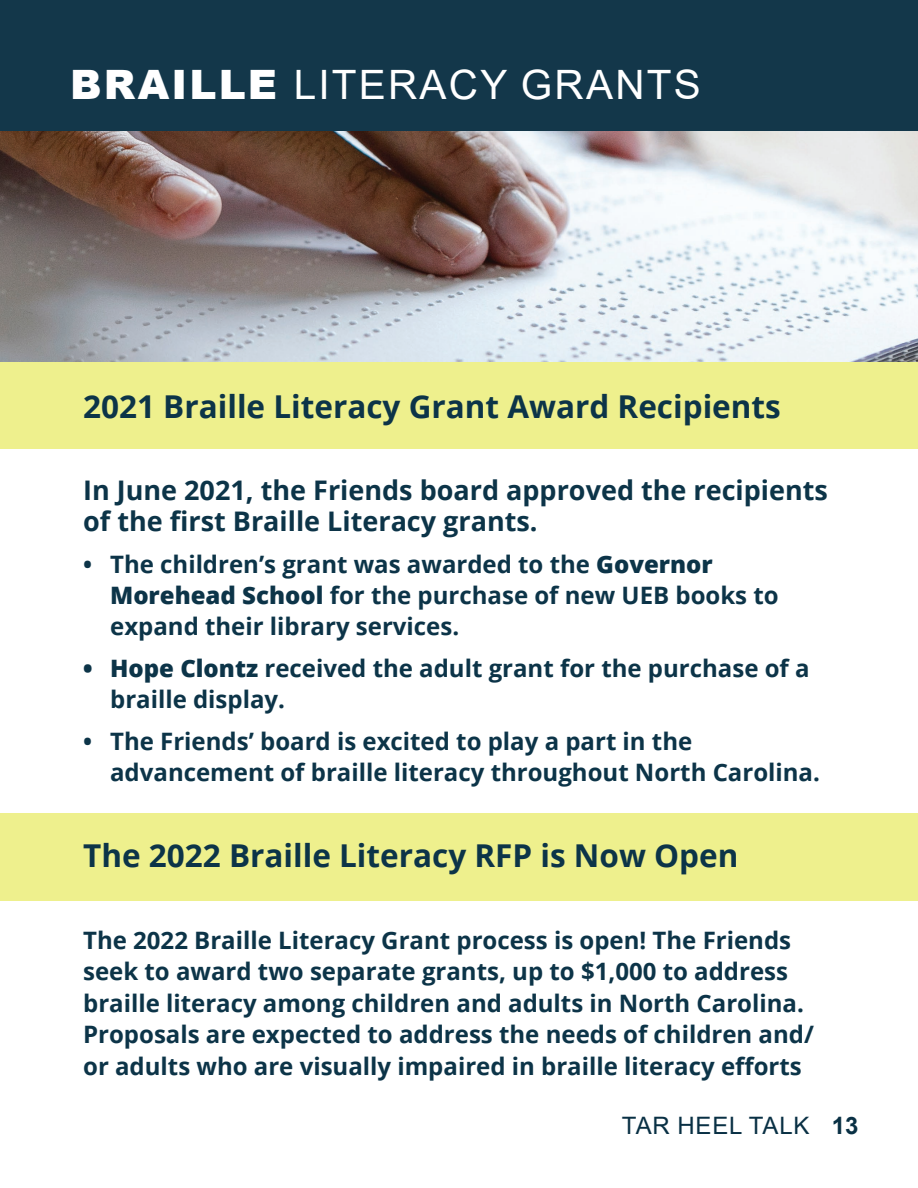
<style>
.page{position:relative;width:918px;height:1188px;background:#fff}
.page>*{position:absolute;margin:0;border:0;box-sizing:border-box;transform-origin:0 0}
.t1{font:40.5px "Arial";letter-spacing:.055em;color:#fff}
.t2{font:700 31.5px "Open Sans";color:#0c3448}
.t3{font:700 27px/31.5px "Open Sans";color:#0c3448}
.t4{font:700 24px/31.5px "Open Sans";color:#0c3448}
.t5{font:24px "Arial";letter-spacing:.035em;color:#093044}
.s1{font-weight:900}
.s2{font-weight:800}
.s3{font-weight:700}
</style>
<div class="page">
<div style="left:0;top:361px;width:918px;height:88px;background:#eef08d"></div>
<div style="left:0;top:813px;width:918px;height:88px;background:#eef08d"></div>
<img style="left:0;top:130px;width:918px;height:231px">
<div style="left:0;top:0;width:918px;height:130px;background:#13374a"></div>
<h1 class="t1" style="left:70px;top:57px;width:632px"><span class="s1">BRAILLE</span> LITERACY GRANTS</h1>
<h2 class="t2" style="left:83px;top:384px;width:699px">2021 Braille Literacy Grant Award Recipients</h2>
<p class="t3" style="left:83px;top:473px;width:746px">In June 2021, the Friends board approved the recipients of the first Braille Literacy grants.</p>
<p class="t4" style="left:110px;top:547px;width:670px;text-indent:-27px">• The children’s grant was awarded to the <span class="s2">Governor<br>Morehead School</span> for the purchase of new UEB books to expand their library services.</p>
<p class="t4" style="left:110px;top:652px;width:701px;text-indent:-27px"><span class="s2">• Hope Clontz</span> received the adult grant for the purchase of a braille display.</p>
<p class="t4" style="left:110px;top:725px;width:711px;text-indent:-27px">• The Friends’ board is excited to play a part in the advancement of braille literacy throughout North Carolina.</p>
<h2 class="t2" style="left:83px;top:833px;width:657px">The 2022 Braille Literacy RFP is Now Open</h2>
<p class="t4" style="left:83px;top:924px;width:732px">The 2022 Braille Literacy Grant process is open! The Friends seek to award two separate grants, up to $1,000 to address braille literacy among children and adults in North Carolina.<br>Proposals are expected to address the needs of children and/ or adults who are visually impaired in braille literacy efforts</p>
<p class="t5" style="left:622px;top:1109px;width:238px">TAR HEEL TALK <span class="s3">13</span></p>
</div>
